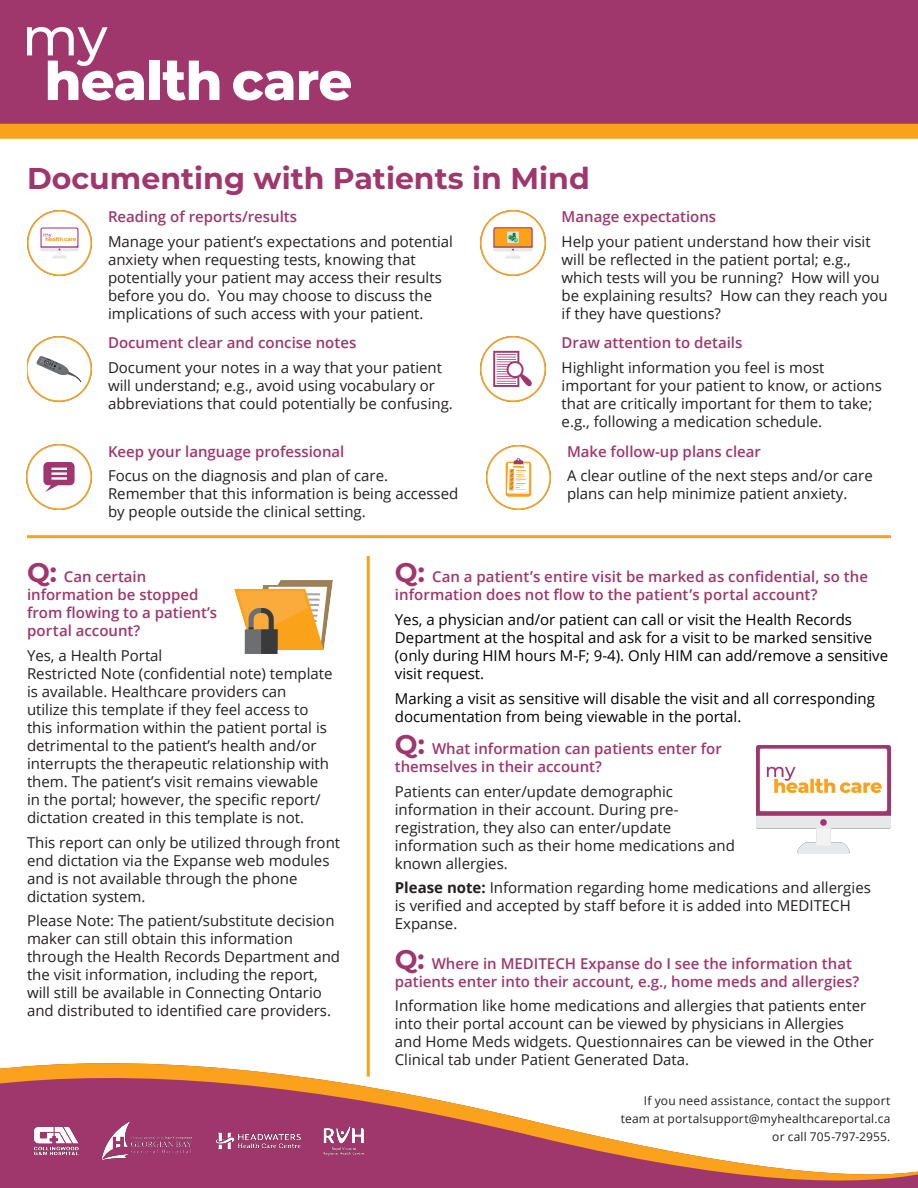
<style>
.page{position:relative;width:918px;height:1188px;background:#fff}
.page>*{position:absolute;margin:0;border:0;box-sizing:border-box;transform-origin:0 0}
.t1{font:700 30px "Montserrat";color:#9f376c}
.t2{font:15px/18px "Open Sans";color:#231f20}
.t3{font:600 15px/18px "Open Sans";color:#9f376c}
.t4{font:15px/18px "Open Sans";color:#000}
.t5{font:12px/18px "Open Sans";letter-spacing:.015em;color:#231f20;text-align:right}
.s1{font-family:"Montserrat";font-weight:700;font-size:27px}
.s2{font-weight:700}
</style>
<div class="page">
<svg style="left:0;top:1053px;width:918px;height:135px"></svg>
<svg style="left:0;top:0;width:918px;height:139px;background:#aa4462"></svg>
<img style="left:27px;top:210px;width:65px;height:65px">
<img style="left:481px;top:336px;width:64px;height:65px">
<img style="left:27px;top:336px;width:65px;height:65px">
<img style="left:481px;top:210px;width:64px;height:65px">
<img style="left:27px;top:444px;width:65px;height:65px">
<img style="left:486px;top:445px;width:65px;height:65px">
<hr style="left:27px;top:535px;width:864px;height:3px;background:#faa21b">
<div style="left:149px;top:61px;width:11px;height:39px;background:#fff"></div>
<svg style="left:163px;top:61px;width:56px;height:40px"></svg>
<svg style="left:233px;top:71px;width:60px;height:30px"></svg>
<svg style="left:299px;top:71px;width:52px;height:30px"></svg>
<svg style="left:27px;top:27px;width:117px;height:74px"></svg>
<img style="left:756px;top:745px;width:135px;height:108px">
<img style="left:31px;top:1121px;width:333px;height:40px">
<hr style="left:367px;top:556px;width:3px;height:521px;background:#faa21b">
<img style="left:234px;top:580px;width:99px;height:74px">
<p class="t1" style="left:27px;top:157px;width:564px">Documenting with Patients in Mind</p>
<p class="t3" style="left:108px;top:207px;width:191px">Reading of reports/results</p>
<p class="t2" style="left:108px;top:232px;width:347px">Manage your patient’s expectations and potential anxiety when requesting tests, knowing that potentially your patient may access their results before you do. You may choose to discuss the implications of such access with your patient.</p>
<p class="t3" style="left:108px;top:333px;width:250px">Document clear and concise notes</p>
<p class="t2" style="left:108px;top:358px;width:346px">Document your notes in a way that your patient will understand; e.g., avoid using vocabulary or abbreviations that could potentially be confusing.</p>
<p class="t3" style="left:108px;top:442px;width:238px">Keep your language professional</p>
<p class="t2" style="left:108px;top:467px;width:352px">Focus on the diagnosis and plan of care.<br>Remember that this information is being accessed by people outside the clinical setting.</p>
<p class="t3" style="left:562px;top:207px;width:156px">Manage expectations</p>
<p class="t2" style="left:562px;top:232px;width:328px">Help your patient understand how their visit will be reflected in the patient portal; e.g., which tests will you be running? How will you be explaining results? How can they reach you if they have questions?</p>
<p class="t3" style="left:562px;top:333px;width:182px">Draw attention to details</p>
<p class="t2" style="left:562px;top:358px;width:322px">Highlight information you feel is most important for your patient to know, or actions that are critically important for them to take; e.g., following a medication schedule.</p>
<p class="t3" style="left:567px;top:442px;width:196px">Make follow-up plans clear</p>
<p class="t2" style="left:567px;top:467px;width:307px">A clear outline of the next steps and/or care plans can help minimize patient anxiety.</p>
<p class="t3" style="left:27px;top:567px;width:192px"><span class="s1">Q:</span> Can certain information be stopped from flowing to a patient’s portal account?</p>
<p class="t2" style="left:27px;top:646px;width:307px">Yes, a Health Portal<br>Restricted Note (confidential note) template is available. Healthcare providers can<br>utilize this template if they feel access to this information within the patient portal is detrimental to the patient’s health and/or interrupts the therapeutic relationship with them. The patient’s visit remains viewable in the portal; however, the specific report/ dictation created in this template is not.</p>
<p class="t2" style="left:27px;top:833px;width:315px">This report can only be utilized through front end dictation via the Expanse web modules and is not available through the phone dictation system.</p>
<p class="t2" style="left:27px;top:912px;width:315px">Please Note: The patient/substitute decision maker can still obtain this information through the Health Records Department and the visit information, including the report, will still be available in Connecting Ontario and distributed to identified care providers.</p>
<p class="t3" style="left:395px;top:567px;width:475px"><span class="s1">Q:</span> Can a patient’s entire visit be marked as confidential, so the information does not flow to the patient’s portal account?</p>
<p class="t4" style="left:395px;top:610px;width:495px">Yes, a physician and/or patient can call or visit the Health Records Department at the hospital and ask for a visit to be marked sensitive (only during HIM hours M-F; 9-4). Only HIM can add/remove a sensitive visit request.</p>
<p class="t4" style="left:395px;top:689px;width:482px">Marking a visit as sensitive will disable the visit and all corresponding documentation from being viewable in the portal.</p>
<p class="t3" style="left:395px;top:739px;width:328px"><span class="s1">Q:</span> What information can patients enter for themselves in their account?</p>
<p class="t2" style="left:395px;top:782px;width:342px">Patients can enter/update demographic information in their account. During pre&shy;registration, they also can enter/update information such as their home medications and known allergies.</p>
<p class="t2" style="left:395px;top:879px;width:478px"><span class="s2">Please note:</span> Information regarding home medications and allergies is verified and accepted by staff before it is added into MEDITECH<br>Expanse.</p>
<p class="t3" style="left:395px;top:954px;width:466px"><span class="s1">Q:</span> Where in MEDITECH Expanse do I see the information that patients enter into their account, e.g., home meds and allergies?</p>
<p class="t2" style="left:395px;top:997px;width:481px">Information like home medications and allergies that patients enter into their portal account can be viewed by physicians in Allergies and Home Meds widgets. Questionnaires can be viewed in the Other Clinical tab under Patient Generated Data.</p>
<p class="t5" style="left:621px;top:1091px;width:271px">If you need assistance, contact the support team at portalsupport@myhealthcareportal.ca or call 705-797-2955.</p>
</div>
